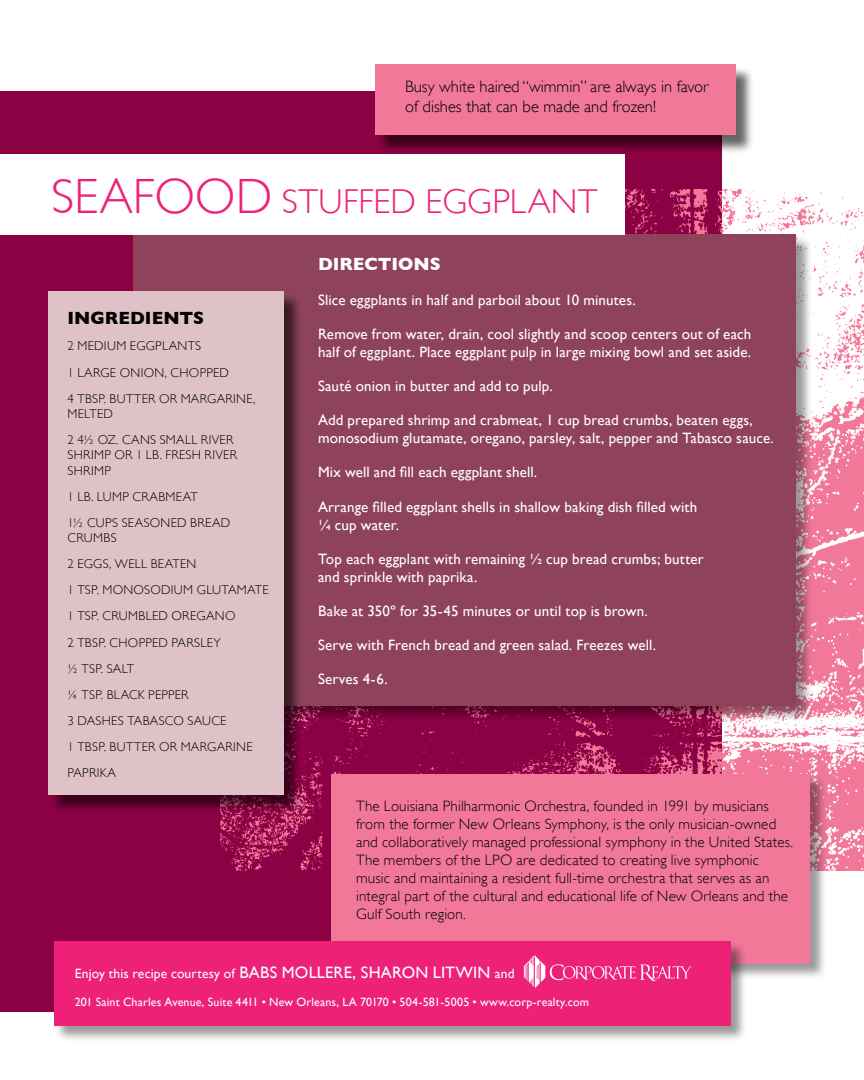
<style>
.page{position:relative;width:864px;height:1080px;background:#fff}
.page>*{position:absolute;margin:0;border:0;box-sizing:border-box;transform-origin:0 0}
.t1{font:300 49.5px "Gill Sans";letter-spacing:.015em;color:#ed2178}
.t2{font:300 34.5px "Gill Sans";letter-spacing:.005em;color:#ed2178}
.t3{font:700 18px "Gill Sans";color:#000}
.t4{font:700 18px "Gill Sans";color:#fff}
.t5{font:300 16.5px/19.8px "Gill Sans";color:#000}
.t6{font:16.5px "Gill Sans";color:#fff}
.t7{font:15px/18px "Gill Sans";letter-spacing:.01em;color:#fff}
.t8{font:300 15px/18px "Gill Sans";letter-spacing:.01em;color:#000}
.t9{font:13.5px "Gill Sans";letter-spacing:.015em;color:#fff}
.t10{font:300 12.75px/26.1px "Gill Sans";letter-spacing:.03em;color:#000}
.t11{font:12px "Gill Sans";letter-spacing:.01em;color:#fff}
.s1{font-size:16.5px}
</style>
<div class="page">
<div style="left:0;top:92px;width:722px;height:920px;background:#8c0044"></div>
<img style="left:220px;top:189px;width:644px;height:681px">
<div style="left:134px;top:235px;width:679px;height:488px;background:#000;opacity:.4"></div>
<div style="left:134px;top:235px;width:662px;height:471px;background:#8e435b"></div>
<div style="left:50px;top:293px;width:252px;height:521px;background:#000;opacity:.6"></div>
<div style="left:48px;top:291px;width:236px;height:504px;background:#dfc2c8"></div>
<div style="left:0;top:154px;width:624px;height:81px;background:#fff"></div>
<div style="left:332px;top:774px;width:495px;height:206px;background:#000;opacity:.4"></div>
<div style="left:331px;top:774px;width:479px;height:189px;background:#f2789a"></div>
<div style="left:54px;top:942px;width:693px;height:101px;background:#000;opacity:.4"></div>
<div style="left:54px;top:941px;width:676px;height:85px;background:#ed2178"></div>
<svg style="left:524px;top:956px;width:168px;height:32px"></svg>
<div style="left:377px;top:66px;width:377px;height:88px;background:#000;opacity:.6"></div>
<div style="left:375px;top:64px;width:360px;height:71px;background:#f2789a"></div>
<p class="t5" style="left:405px;top:76px;width:306px">Busy white haired “wimmin” are always in favor of dishes that can be made and frozen!</p>
<p class="t1" style="left:51px;top:168px;width:143px">Seafood</p>
<p class="t2" style="left:282px;top:181px;width:270px">Stuffed Eggplant</p>
<p class="t3" style="left:68px;top:308px;width:14px">INGREDIENTS</p>
<p class="t10" style="left:68px;top:333px;width:114px">2 medium eggplants<br>1 large on ion, cho</p>
<p class="t10" style="left:67px;top:359px;width:189px;text-indent:132px">pped<br>4 tbs p. butter o r margarin e,</p>
<p class="t10" style="left:67px;top:401px;width:167px">melted<br>2 4½ oz. cans small river</p>
<p class="t10" style="left:67px;top:447px;width:171px;line-height:15.3px">sh rimp o r 1 lb. fresh river shrimp</p>
<p class="t10" style="left:67px;top:483px;width:124px">1 lb. lump crabmeat<br>1½ cups season</p>
<p class="t10" style="left:171px;top:510px;width:52px">ed bread</p>
<p class="t10" style="left:67px;top:525px;width:127px">crumbs<br>2 eggs, well beaten<br>1 tsp. monosod</p>
<p class="t10" style="left:67px;top:577px;width:203px;text-indent:103px">ium glutamate<br>1 tsp. crumbled oregano<br>2 tbs p. cho</p>
<p class="t10" style="left:139px;top:629px;width:84px">pped parsley</p>
<p class="t10" style="left:67px;top:655px;width:123px">½ ts p. sa lt<br>¼ tsp. black pepper<br>3 dash</p>
<p class="t10" style="left:67px;top:708px;width:187px;text-indent:120px">sauce<br>1 tbs p. butter o r margarin e paprika</p>
<p class="t10" style="left:111px;top:708px;width:32px">es Tabasco</p>
<p class="t4" style="left:318px;top:254px;width:14px">DIRECTIONS</p>
<p class="t7" style="left:318px;top:290px;width:319px">Slice eggplants in half and parboil about 10 minutes.</p>
<p class="t7" style="left:318px;top:325px;width:435px">Remove from water, drain, cool slightly and scoop centers out of each half of eggplant. Place eggplant pulp in large mixing bowl and set aside.</p>
<p class="t7" style="left:318px;top:377px;width:236px">Sauté onion in butter and add to pulp.</p>
<p class="t7" style="left:318px;top:411px;width:457px">Add prepared shrimp and crabmeat, 1 cup bread crumbs, beaten eggs, monosodium glutamate, oregano, parsley, salt, pepper and Tabasco sauce.</p>
<p class="t7" style="left:318px;top:463px;width:221px">Mix well and fill each eggplant shell.</p>
<p class="t7" style="left:318px;top:497px;width:381px">Arrange filled eggplant shells in shallow baking dish filled with ¼ cup water.</p>
<p class="t7" style="left:318px;top:550px;width:387px">Top each eggplant with remaining ½ cup bread crumbs; butter and sprinkle with paprika.</p>
<p class="t7" style="left:318px;top:602px;width:331px">Bake at 350º for 35-45 minutes or until top is brown.</p>
<p class="t7" style="left:318px;top:636px;width:339px">Serve with French bread and green salad. Freezes well.</p>
<p class="t7" style="left:318px;top:670px;width:71px">Serves 4-6.</p>
<p class="t8" style="left:356px;top:797px;width:438px">The Louisiana Philharmonic Orchestra, founded in 1991 by musicians from the former New Orleans Symphony, is the only musician-owned and collaboratively managed professional symphony in the United States.<br>The members of the LPO are dedicated to creating live symphonic music and maintaining a resident full-time orchestra that serves as an integral part of the cultural and educational life of New Orleans and the Gulf South region.</p>
<p class="t9" style="left:75px;top:966px;width:175px">Enjoy this recipe courtesy of <span class="s1">babs</span></p>
<p class="t6" style="left:282px;top:963px;width:12px">moll</p>
<p class="t6" style="left:325px;top:963px;width:47px">ere, sha</p>
<p class="t6" style="left:392px;top:963px;width:51px">ron litwin</p>
<p class="t9" style="left:495px;top:966px;width:21px">and</p>
<p class="t11" style="left:75px;top:995px;width:516px">201 Saint Charles Avenue, Suite 4411 • New Orleans, LA 70170 • 504-581-5005 • www.corp-realty.com</p>
</div>
